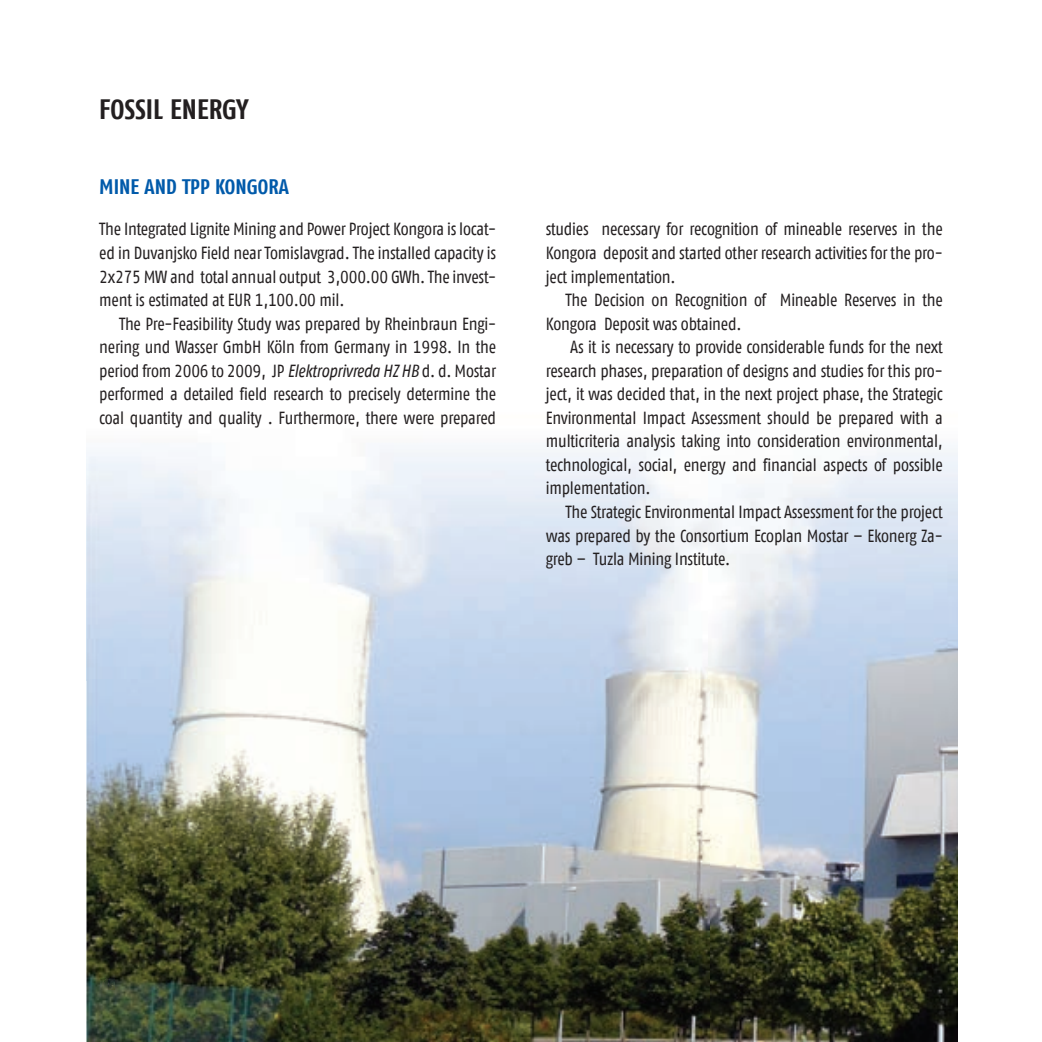
<style>
.page{position:relative;width:1042px;height:1042px;background:#fff}
.page>*{position:absolute;margin:0;border:0;box-sizing:border-box;transform-origin:0 0}
.t1{font:28px "Fago Co Bold Tf";color:#231f20}
.t2{font:21px "Fago Co Bold Tf";color:#015aaa}
.t3{font:17.5px/23.6px "Fago Co Regular Tf";letter-spacing:-.01em;color:#231f20;text-align:justify}
.s1{font-style:italic}
</style>
<div class="page">
<img style="left:86px;top:445px;width:872px;height:597px">
<img style="left:100px;top:978px;width:14px;height:11px">
<h1 class="t1" style="left:99px;top:93px;width:151px">FOSSIL ENERGY</h1>
<p class="t2" style="left:99px;top:174px;width:191px">MINE AND TPP KONGORA</p>
<p class="t3" style="left:99px;top:217px;width:398px">The Integrated Lignite Mining and Power Project Kongora is locat&shy;ed in Duvanjsko Field near Tomislavgrad. The installed capacity is 2x275 MW and total annual output 3,000.00 GWh. The invest&shy;ment is estimated at EUR 1,100.00 mil.</p>
<p class="t3" style="left:99px;top:312px;width:398px;text-indent:20px">The Pre-Feasibility Study was prepared by Rheinbraun Engi&shy;nering und Wasser GmbH Köln from Germany in 1998. In the period from 2006 to 2009, JP <span class="s1">Elektroprivreda HZ HB</span> d. d. Mostar performed a detailed field research to precisely determine the coal quantity and quality . Furthermore, there were prepared</p>
<p class="t3" style="left:546px;top:218px;width:398px">studies necessary for recognition of mineable reserves in the Kongora deposit and started other research activities for the pro&shy;ject implementation.</p>
<p class="t3" style="left:546px;top:288px;width:398px;text-indent:20px">The Decision on Recognition of Mineable Reserves in the<br>Kongora Deposit was obtained.</p>
<p class="t3" style="left:546px;top:335px;width:398px;text-indent:24px">As it is necessary to provide considerable funds for the next research phases, preparation of designs and studies for this pro&shy;ject, it was decided that, in the next project phase, the Strategic Environmental Impact Assessment should be prepared with a multicriteria analysis taking into consideration environmental, technological, social, energy and financial aspects of possible implementation.</p>
<p class="t3" style="left:546px;top:500px;width:398px;text-indent:20px">The Strategic Environmental Impact Assessment for the project was prepared by the Consortium Ecoplan Mostar – Ekonerg Za&shy;greb – Tuzla Mining Institute.</p>
</div>
